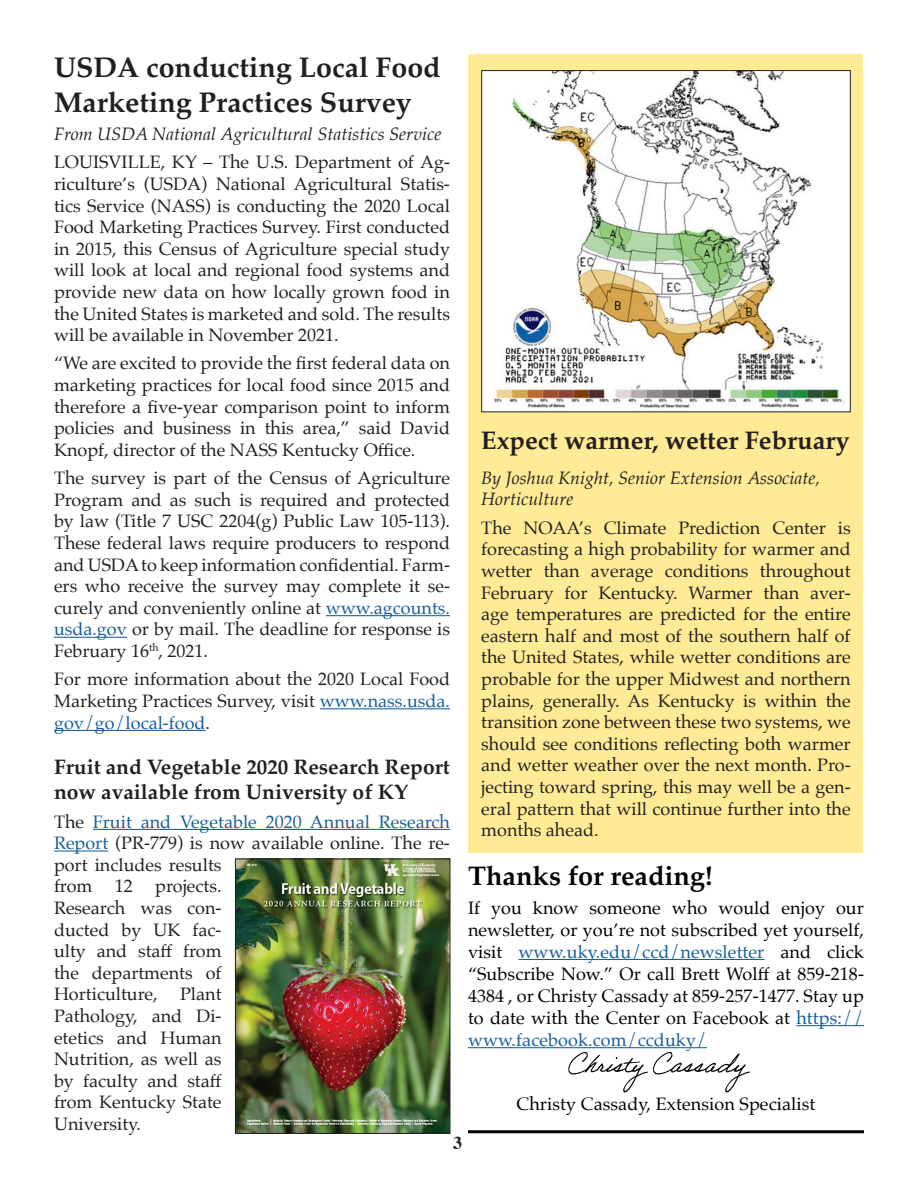
<style>
.page{position:relative;width:918px;height:1188px;background:#fff}
.page>*{position:absolute;margin:0;border:0;box-sizing:border-box;transform-origin:0 0}
.t1{font:700 28.5px/34.2px "Palatino";color:#231f20}
.t2{font:700 27px "Palatino";color:#000}
.t3{font:700 25.5px "Palatino";color:#231f20}
.t4{font:700 21px "Palatino";color:#231f20}
.t5{font:18px/21.6px "Palatino";color:#231f20;text-align:justify}
.t6{font:18px/22px "Palatino";letter-spacing:.005em;color:#000;text-align:justify}
.t7{font:italic 18px "Palatino";color:#231f20}
.t8{font:700 18px "Times";color:#231f20}
.s1{color:#175d9e}
</style>
<div class="page">
<div style="left:469px;top:54px;width:394px;height:798px;background:#ffea95"></div>
<hr style="left:326px;top:615px;width:124px;height:1px;background:#175d9e">
<hr style="left:54px;top:637px;width:73px;height:1px;background:#175d9e">
<hr style="left:320px;top:708px;width:130px;height:1px;background:#175d9e">
<hr style="left:54px;top:730px;width:152px;height:1px;background:#175d9e">
<hr style="left:93px;top:829px;width:357px;height:1px;background:#175d9e">
<hr style="left:54px;top:850px;width:54px;height:2px;background:#175d9e">
<hr style="left:519px;top:959px;width:245px;height:1px;background:#175d9e">
<hr style="left:796px;top:1025px;width:68px;height:1px;background:#175d9e">
<hr style="left:468px;top:1047px;width:239px;height:1px;background:#175d9e">
<hr style="left:468px;top:1130px;width:396px;height:3px;background:#000">
<img style="left:483px;top:72px;width:366px;height:338px">
<div style="left:481px;top:70px;width:370px;height:342px;border:1px solid #231f20"></div>
<img style="left:237px;top:861px;width:211px;height:271px">
<div style="left:235px;top:859px;width:215px;height:275px;border:1px solid #231f20"></div>
<img style="left:567px;top:1047px;width:183px;height:46px">
<p class="t1" style="left:54px;top:50px;width:388px">USDA conducting Local Food<br>Marketing Practices Survey</p>
<p class="t7" style="left:54px;top:119px;width:389px">From USDA National Agricultural Statistics Service</p>
<p class="t5" style="left:54px;top:151px;width:398px">LOUISVILLE, KY – The U.S. Department of Ag&shy;riculture’s (USDA) National Agricultural Statis&shy;tics Service (NASS) is conducting the 2020 Local Food Marketing Practices Survey. First conducted in 2015, this Census of Agriculture special study will look at local and regional food systems and provide new data on how locally grown food in the United States is marketed and sold. The results will be available in November 2021.</p>
<p class="t5" style="left:54px;top:352px;width:398px">“We are excited to provide the first federal data on marketing practices for local food since 2015 and therefore a five-year comparison point to inform policies and business in this area,” said David Knopf, director of the NASS Kentucky Office.</p>
<p class="t5" style="left:54px;top:467px;width:398px">The survey is part of the Census of Agriculture Program and as such is required and protected by law (Title 7 USC 2204(g) Public Law 105-113).<br>These federal laws require producers to respond and USDA to keep information confidential. Farm&shy;ers who receive the survey may complete it se&shy;curely and conveniently online at <span class="s1">www.agcounts. usda.gov</span> or by mail. The deadline for response is February 16<sup>th</sup>, 2021.</p>
<p class="t5" style="left:54px;top:668px;width:398px">For more information about the 2020 Local Food Marketing Practices Survey, visit <span class="s1">www.nass.usda. gov/go/local-food</span>.</p>
<p class="t4" style="left:54px;top:749px;width:397px">Fruit and Vegetable 2020 Research Report</p>
<p class="t4" style="left:54px;top:774px;width:356px">now available from University of KY</p>
<p class="t5" style="left:54px;top:811px;width:397px;text-align:left">The <span class="s1">Fruit and Vegetable 2020 Annual Research<br>Report</span> (PR-779) is now available online. The re&shy;port includes results<br>from 12 projects.<br>Research was con-<br>ducted by UK fac-<br>ulty and staff from<br>the departments of<br>Horticulture, Plant<br>Pathology, and Di-<br>etetics and Human<br>Nutrition, as well as<br>by faculty and staff<br>from Kentucky State<br>University.</p>
<p class="t3" style="left:481px;top:418px;width:370px">Expect warmer, wetter February</p>
<p class="t7" style="left:481px;top:462px;width:340px">By Joshua Knight, Senior Extension Associate,</p>
<p class="t7" style="left:481px;top:484px;width:94px">Horticulture</p>
<p class="t5" style="left:481px;top:517px;width:371px">The NOAA’s Climate Prediction Center is forecasting a high probability for warmer and wetter than average conditions throughout February for Kentucky. Warmer than aver&shy;age temperatures are predicted for the entire eastern half and most of the southern half of the United States, while wetter conditions are probable for the upper Midwest and northern plains, generally. As Kentucky is within the transition zone between these two systems, we should see conditions reflecting both warmer and wetter weather over the next month. Pro&shy;jecting toward spring, this may well be a gen&shy;eral pattern that will continue further into the months ahead.</p>
<p class="t2" style="left:468px;top:853px;width:246px">Thanks for reading!</p>
<p class="t6" style="left:468px;top:896px;width:398px">If you know someone who would enjoy our newsletter, or you’re not subscribed yet yourself, visit <span class="s1">www.uky.edu/ccd/newsletter</span> and click “Subscribe Now.” Or call Brett Wolff at 859-218- 4384 , or Christy Cassady at 859-257-1477. Stay up to date with the Center on Facebook at <span class="s1">https:// www.facebook.com/ccduky/</span></p>
<p class="t6" style="left:517px;top:1093px;width:300px">Christy Cassady, Extension Specialist</p>
<p class="t8" style="left:453px;top:1126px;width:10px">3</p>
</div>
